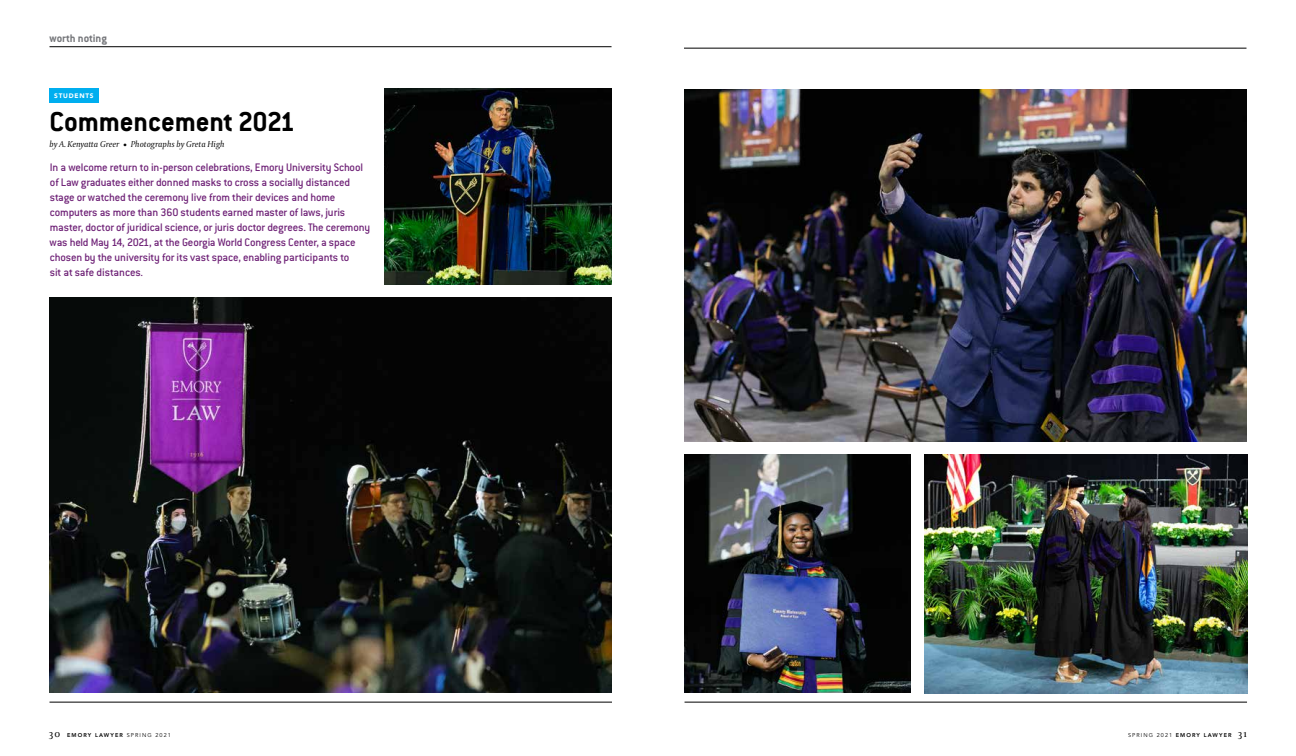
<style>
.page{position:relative;width:1296px;height:756px;background:#fff}
.page>*{position:absolute;margin:0;border:0;box-sizing:border-box;transform-origin:0 0}
.t1{font:700 30px "Conduit ITC";letter-spacing:-.005em;color:#000}
.t2{font:500 12px/15px "Conduit ITC";letter-spacing:-.015em;color:#6f2277}
.t3{font:700 12px "Conduit ITC";color:#76777b}
.t4{font:italic 9px "Capitolium 2";color:#000}
.t5{font:900 6.5px "Avenir";letter-spacing:.12em;color:#fff}
.t6{font:800 5.5px "Avenir";letter-spacing:.2em;color:#000}
.s1{font-family:"Capitolium 2";font-weight:400;font-size:10.5px}
.s2{font-weight:400}
</style>
<div class="page">
<hr style="left:50px;top:47px;width:562px;height:1px;background:#000">
<hr style="left:684px;top:48px;width:563px;height:1px;background:#000">
<hr style="left:685px;top:702px;width:562px;height:1px;background:#000">
<hr style="left:50px;top:702px;width:562px;height:1px;background:#000">
<div style="left:50px;top:89px;width:49px;height:14px;background:#00aeef"></div>
<img style="left:50px;top:297px;width:562px;height:396px">
<img style="left:684px;top:89px;width:562px;height:352px">
<img style="left:384px;top:89px;width:228px;height:195px">
<img style="left:924px;top:455px;width:323px;height:238px">
<img style="left:684px;top:454px;width:227px;height:239px">
<p class="t3" style="left:50px;top:31px;width:59px">worth noting</p>
<p class="t5" style="left:54px;top:92px;width:41px">STUDENTS</p>
<h1 class="t1" style="left:50px;top:104px;width:247px">Commencement 2021</h1>
<p class="t4" style="left:50px;top:138px;width:177px">by A. Kenyatta Greer • Photographs by Greta High</p>
<p class="t2" style="left:50px;top:160px;width:322px">In a welcome return to in-person celebrations, Emory University School of Law graduates either donned masks to cross a socially distanced stage or watched the ceremony live from their devices and home computers as more than 360 students earned master of laws, juris master, doctor of juridical science, or juris doctor degrees. The ceremony was held May 14, 2021, at the Georgia World Congress Center, a space chosen by the university for its vast space, enabling participants to<br>sit at safe distances.</p>
<p class="t6" style="left:49px;top:732px;width:123px"><span class="s1">30</span> EMORY LAWYER <span class="s2">SPRING 2021</span></p>
<p class="t6" style="left:1128px;top:732px;width:120px"><span class="s2">SPRING 2021</span> EMORY LAWYER <span class="s1">31</span></p>
</div>
